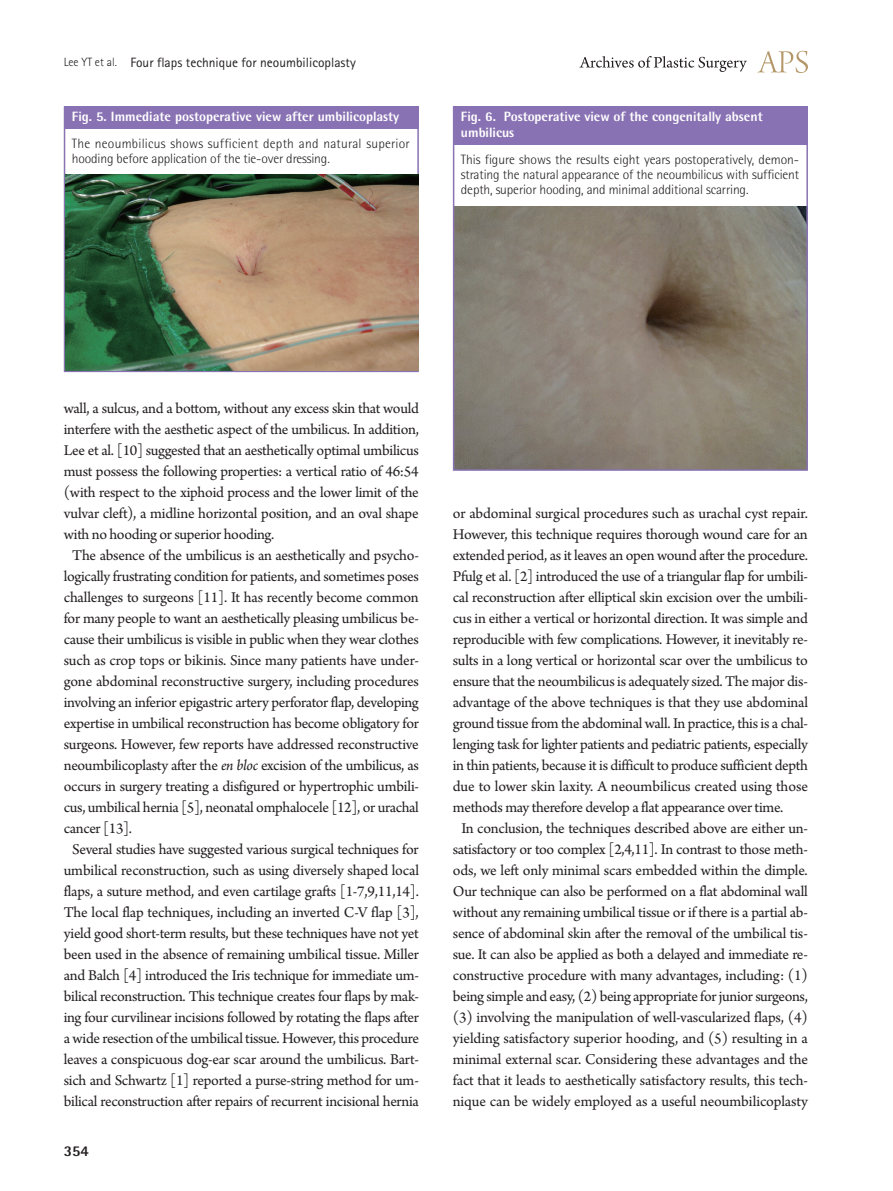
<style>
.page{position:relative;width:893px;height:1191px;background:#fff}
.page>*{position:absolute;margin:0;border:0;box-sizing:border-box;transform-origin:0 0}
.본문{font:15.75px/21px "Arno Pro";letter-spacing:-.02em;color:#231f20;text-align:justify}
.t1{font:800 15px "Rotis Semi Sans Std";color:#231f20}
.그림설명{font:300 13.5px/15px "Rotis Semi Sans Std";letter-spacing:-.01em;color:#231f20;text-align:justify}
.표그림제목{font:800 13.5px/16.2px "Rotis Semi Sans Std";color:#fff}
.그림설명-2{font:300 13.5px/15px "Rotis Semi Sans Std";letter-spacing:.015em;color:#231f20}
.t2{font:13.5px "Rotis Sans Serif Std";color:#231f20}
.s1{font-weight:300;font-size:12px}
.s2{font-style:italic}
</style>
<div class="page">
<svg style="left:757px;top:51px;width:51px;height:22px"></svg>
<svg style="left:579px;top:56px;width:168px;height:16px"></svg>
<img style="left:65px;top:175px;width:353px;height:195px">
<div style="left:64px;top:106px;width:354px;height:23px;background:#8972b3"></div>
<img style="left:456px;top:206px;width:349px;height:262px">
<div style="left:453px;top:106px;width:354px;height:39px;background:#8972b3"></div>
<div style="left:453px;top:106px;width:355px;height:365px;border:2px solid #8972b3"></div>
<p class="t2" style="left:64px;top:54px;width:294px"><span class="s1">Lee YT et al.</span> Four flaps technique for neoumbilicoplasty</p>
<p class="표그림제목" style="left:72px;top:108px;width:329px">Fig. 5. Immediate postoperative view after umbilicoplasty</p>
<p class="그림설명-2" style="left:72px;top:136px;width:339px">The neoumbilicus shows sufficient depth and natural superior hooding before application of the tie-over dressing.</p>
<p class="표그림제목" style="left:461px;top:108px;width:303px">Fig. 6. Postoperative view of the congenitally absent umbilicus</p>
<p class="그림설명" style="left:461px;top:152px;width:340px">This figure shows the results eight years postoperatively, demon&shy;strating the natural appearance of the neoumbilicus with sufficient depth, superior hooding, and minimal additional scarring.</p>
<p class="본문" style="left:64px;top:399px;width:357px">wall, a sulcus, and a bottom, without any excess skin that would interfere with the aesthetic aspect of the umbilicus. In addition, Lee et al. [10] suggested that an aesthetically optimal umbilicus must possess the following properties: a vertical ratio of 46:54 (with respect to the xiphoid process and the lower limit of the vulvar cleft), a midline horizontal position, and an oval shape with no hooding or superior hooding.</p>
<p class="본문" style="left:64px;top:546px;width:357px;text-indent:9px">The absence of the umbilicus is an aesthetically and psycho&shy;logically frustrating condition for patients, and sometimes poses challenges to surgeons [11]. It has recently become common for many people to want an aesthetically pleasing umbilicus be&shy;cause their umbilicus is visible in public when they wear clothes such as crop tops or bikinis. Since many patients have under&shy;gone abdominal reconstructive surgery, including procedures involving an inferior epigastric artery perforator flap, developing expertise in umbilical reconstruction has become obligatory for surgeons. However, few reports have addressed reconstructive neoumbilicoplasty after the <span class="s2">en bloc</span> excision of the umbilicus, as occurs in surgery treating a disfigured or hypertrophic umbili&shy;cus, umbilical hernia [5], neonatal omphalocele [12], or urachal cancer [13].</p>
<p class="본문" style="left:64px;top:840px;width:357px;text-align:center">Several studies have suggested various surgical techniques for umbilical reconstruction, such as using diversely shaped local flaps, a suture method, and even cartilage grafts [1-7,9,11,14].<br>The local flap techniques, including an inverted C-V flap [3], yield good short-term results, but these techniques have not yet been used in the absence of remaining umbilical tissue. Miller and Balch [4] introduced the Iris technique for immediate um&shy;bilical reconstruction. This technique creates four flaps by mak&shy;ing four curvilinear incisions followed by rotating the flaps after a wide resection of the umbilical tissue. However, this procedure leaves a conspicuous dog-ear scar around the umbilicus. Bart&shy;sich and Schwartz [1] reported a purse-string method for um&shy;bilical reconstruction after repairs of recurrent incisional hernia</p>
<p class="t1" style="left:64px;top:1141px;width:27px">354</p>
<p class="본문" style="left:453px;top:504px;width:357px">or abdominal surgical procedures such as urachal cyst repair.<br>However, this technique requires thorough wound care for an extended period, as it leaves an open wound after the procedure.<br>Pfulg et al. [2] introduced the use of a triangular flap for umbili&shy;cal reconstruction after elliptical skin excision over the umbili&shy;cus in either a vertical or horizontal direction. It was simple and reproducible with few complications. However, it inevitably re&shy;sults in a long vertical or horizontal scar over the umbilicus to ensure that the neoumbilicus is adequately sized. The major dis&shy;advantage of the above techniques is that they use abdominal ground tissue from the abdominal wall. In practice, this is a chal&shy;lenging task for lighter patients and pediatric patients, especially in thin patients, because it is difficult to produce sufficient depth due to lower skin laxity. A neoumbilicus created using those methods may therefore develop a flat appearance over time.</p>
<p class="본문" style="left:453px;top:819px;width:357px;text-align:center">In conclusion, the techniques described above are either un&shy;satisfactory or too complex [2,4,11]. In contrast to those meth&shy;ods, we left only minimal scars embedded within the dimple.<br>Our technique can also be performed on a flat abdominal wall without any remaining umbilical tissue or if there is a partial ab&shy;sence of abdominal skin after the removal of the umbilical tis&shy;sue. It can also be applied as both a delayed and immediate re&shy;constructive procedure with many advantages, including: (1) being simple and easy, (2) being appropriate for junior surgeons, (3) involving the manipulation of well-vascularized flaps, (4) yielding satisfactory superior hooding, and (5) resulting in a minimal external scar. Considering these advantages and the fact that it leads to aesthetically satisfactory results, this tech&shy;nique can be widely employed as a useful neoumbilicoplasty</p>
</div>
